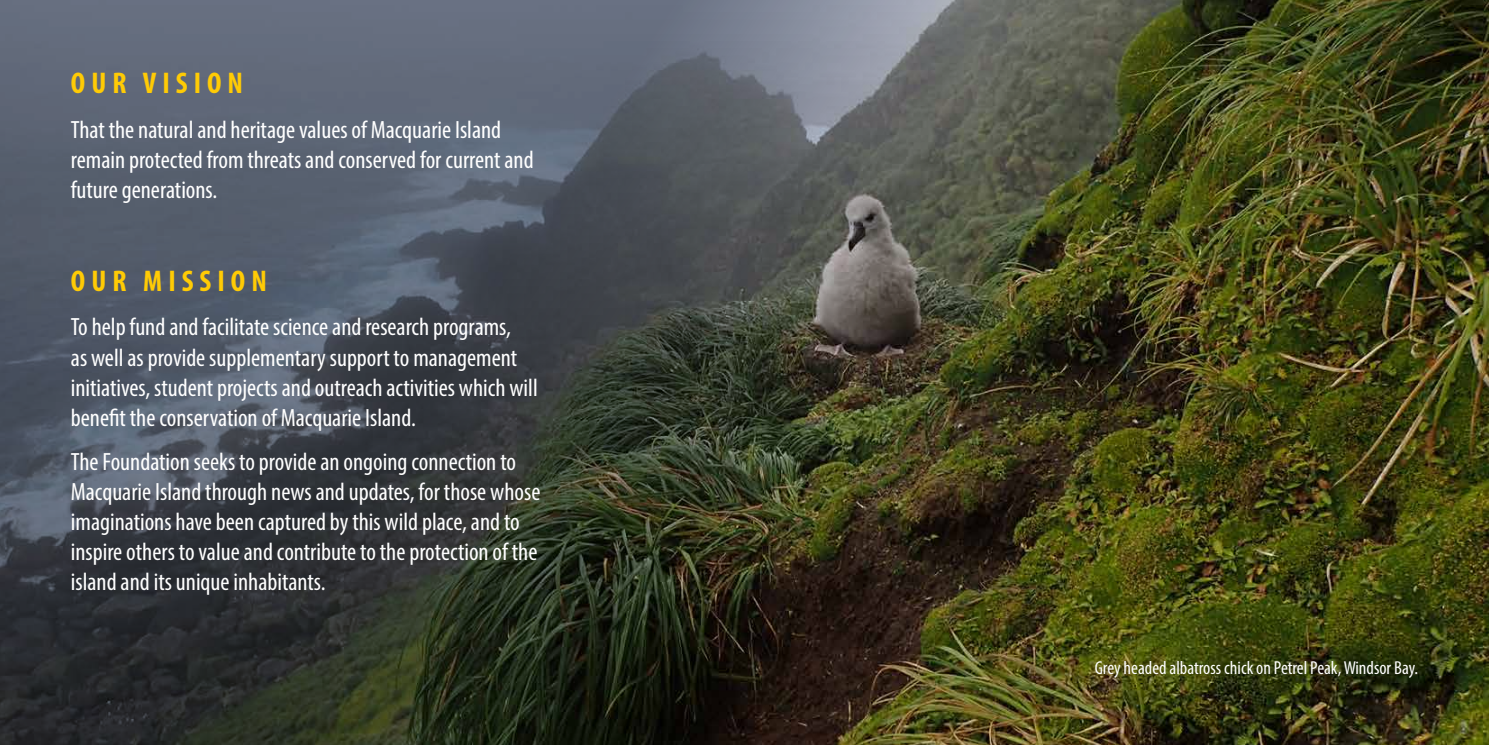
<style>
.page{position:relative;width:1489px;height:745px;background:#fff}
.page>*{position:absolute;margin:0;border:0;box-sizing:border-box;transform-origin:0 0}
.BODY{font:700 condensed 30px "Myriad Pro";letter-spacing:.2em;color:#ffcb05}
.BODY-2{font:condensed 25px/30px "Myriad Pro";color:#fff}
.Captions{font:condensed 18.75px "Myriad Pro";color:#fff}
</style>
<div class="page">
<img style="left:0;top:0;width:1488px;height:744px">
<p class="BODY" style="left:71px;top:65px;width:174px">OUR VISION</p>
<p class="BODY-2" style="left:71px;top:114px;width:464px">That the natural and heritage values of Macquarie Island remain protected from threats and conserved for current and future generations.</p>
<p class="BODY" style="left:71px;top:262px;width:197px">OUR MISSION</p>
<p class="BODY-2" style="left:71px;top:311px;width:468px">To help fund and facilitate science and research programs,<br>as well as provide supplementary support to management initiatives, student projects and outreach activities which will benefit the conservation of Macquarie Island.</p>
<p class="BODY-2" style="left:71px;top:446px;width:471px">The Foundation seeks to provide an ongoing connection to Macquarie Island through news and updates, for those whose imaginations have been captured by this wild place, and to inspire others to value and contribute to the protection of the island and its unique inhabitants.</p>
<p class="Captions" style="left:1094px;top:656px;width:325px">Grey headed albatross chick on Petrel Peak, Windsor Bay.</p>
</div>
